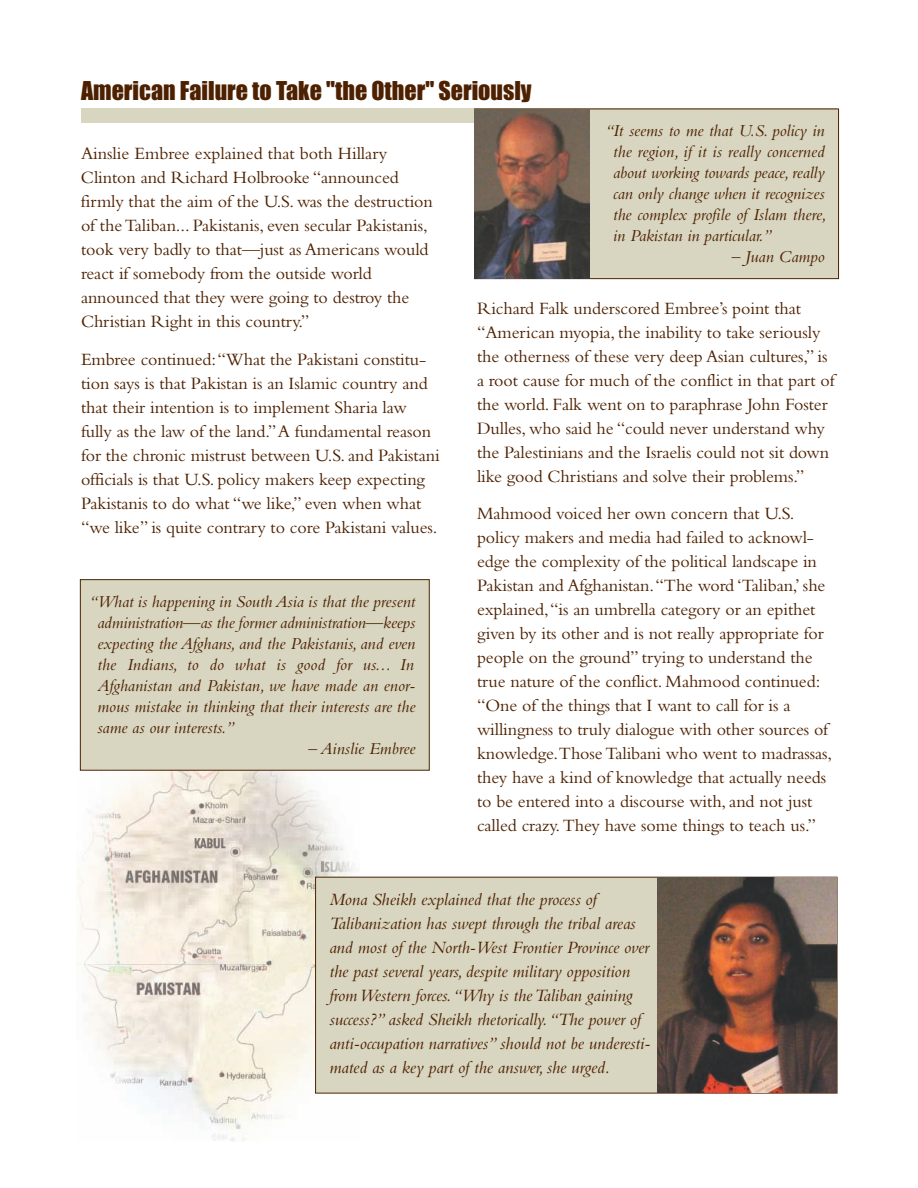
<style>
.page{position:relative;width:918px;height:1188px;background:#fff}
.page>*{position:absolute;margin:0;border:0;box-sizing:border-box;transform-origin:0 0}
.t1{font:24px "Impact";color:#4d2100}
.t2{font:18px/24px "Bembo";letter-spacing:-.005em;color:#4d2100}
.t3{font:italic 18px/24px "Bembo";letter-spacing:-.005em;color:#4d2100}
.t4{font:italic 17.4px/21px "Bembo";color:#4d2100;text-align:justify}
</style>
<div class="page">
<img style="left:78px;top:747px;width:282px;height:394px">
<div style="left:81px;top:108px;width:756px;height:15px;background:#d8d5c1"></div>
<div style="left:475px;top:109px;width:363px;height:169px;background:#d8d5c1"></div>
<div style="left:474px;top:109px;width:365px;height:170px;border:1px solid #4d2100"></div>
<img style="left:475px;top:109px;width:115px;height:169px">
<div style="left:81px;top:580px;width:348px;height:190px;background:#d8d5c1"></div>
<div style="left:80px;top:579px;width:350px;height:192px;border:1px solid #4d2100"></div>
<div style="left:316px;top:878px;width:521px;height:215px;background:#d8d5c1"></div>
<img style="left:658px;top:877px;width:179px;height:216px">
<h1 class="t1" style="left:81px;top:78px;width:452px">American Failure to Take "the Other" Seriously</h1>
<p class="t2" style="left:81px;top:143px;width:353px">Ainslie Embree explained that both Hillary Clinton and Richard Holbrooke “announced firmly that the aim of the U.S. was the destruction of theTaliban... Pakistanis, even secular Pakistanis, took very badly to that—just as Americans would react if somebody from the outside world announced that they were going to destroy the Christian Right in this country.”</p>
<p class="t2" style="left:81px;top:349px;width:360px">Embree continued:“What the Pakistani constitu&shy;tion says is that Pakistan is an Islamic country and that their intention is to implement Sharia law fully as the law of the land.”A fundamental reason for the chronic mistrust between U.S. and Pakistani officials is that U.S. policy makers keep expecting Pakistanis to do what “we like,” even when what “we like” is quite contrary to core Pakistani values.</p>
<p class="t4" style="left:97px;top:593px;width:320px;text-indent:-9px">“What is happening in South Asia is that the present administration—as the former administration—keeps expecting the Afghans, and the Pakistanis, and even the Indians, to do what is good for us... In Afghanistan and Pakistan, we have made an enor&shy;mous mistake in thinking that their interests are the same as our interests.”</p>
<p class="t4" style="left:308px;top:740px;width:108px">– Ainslie Embree</p>
<p class="t4" style="left:613px;top:122px;width:215px;text-indent:-8px">“It seems to me that U.S. policy in the region, if it is really concerned about working towards peace, really can only change when it recognizes the complex profile of Islam there, in Pakistan in particular.”</p>
<p class="t4" style="left:732px;top:248px;width:94px">– Juan Campo</p>
<p class="t2" style="left:477px;top:298px;width:359px">Richard Falk underscored Embree’s point that “American myopia, the inability to take seriously the otherness of these very deep Asian cultures,” is a root cause for much of the conflict in that part of the world. Falk went on to paraphrase John Foster Dulles, who said he “could never understand why the Palestinians and the Israelis could not sit down like good Christians and solve their problems.”</p>
<p class="t2" style="left:477px;top:503px;width:357px">Mahmood voiced her own concern that U.S. policy makers and media had failed to acknowl&shy;edge the complexity of the political landscape in Pakistan and Afghanistan.“The word ‘Taliban,’ she explained,“is an umbrella category or an epithet given by its other and is not really appropriate for people on the ground” trying to understand the true nature of the conflict. Mahmood continued: “One of the things that I want to call for is a willingness to truly dialogue with other sources of knowledge.ThoseTalibani who went to madrassas, they have a kind of knowledge that actually needs to be entered into a discourse with, and not just called crazy.They have some things to teach us.”</p>
<p class="t3" style="left:329px;top:889px;width:322px">Mona Sheikh explained that the process of Talibanization has swept through the tribal areas and most of the North-West Frontier Province over the past several years, despite military opposition fromWestern forces.“Why is theTaliban gaining success?” asked Sheikh rhetorically.“The power of anti-occupation narratives” should not be underesti&shy;mated as a key part of the answer, she urged.</p>
</div>
